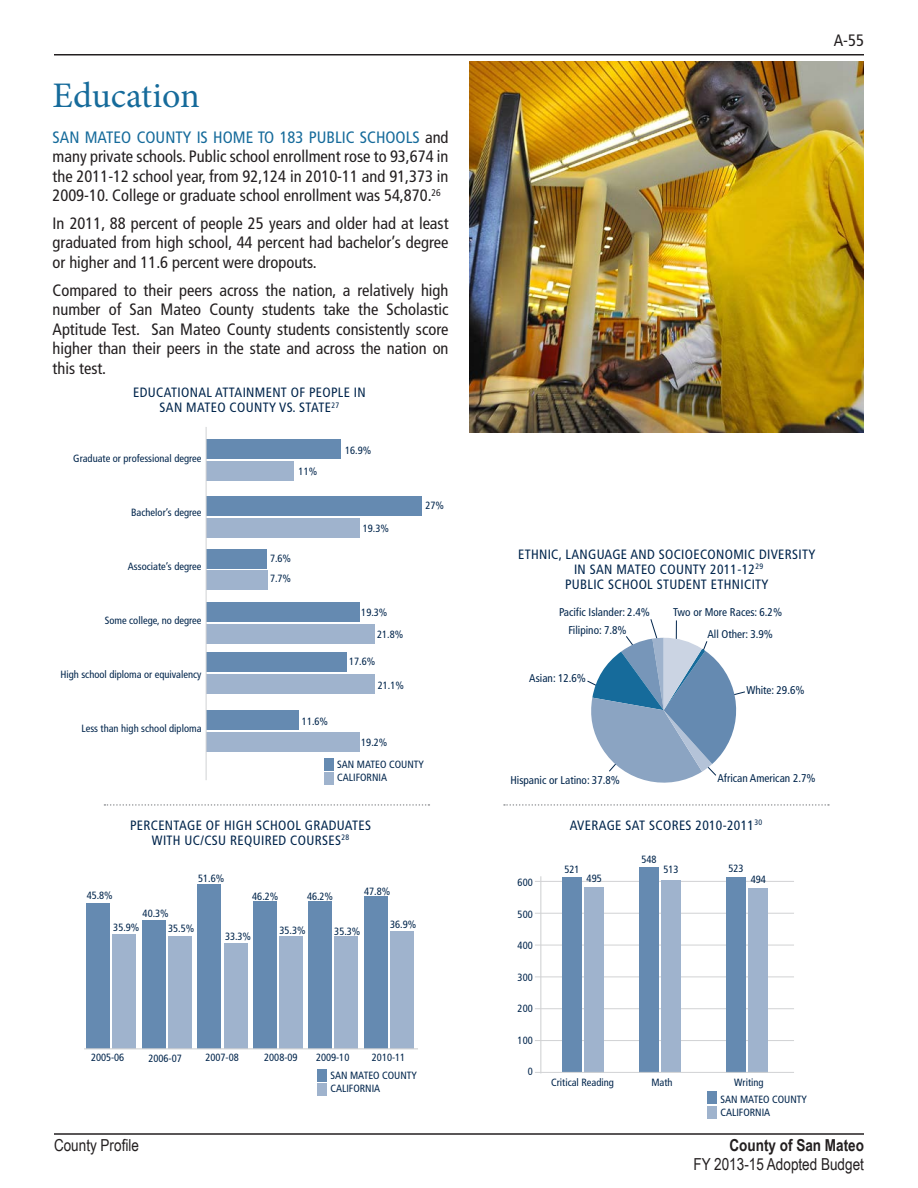
<style>
.page{position:relative;width:918px;height:1188px;background:#fff}
.page>*{position:absolute;margin:0;border:0;box-sizing:border-box;transform-origin:0 0}
.Subhead{font:36px "Minion Pro";color:#166b9b}
.t1{font:condensed 16.5px/19.5px "Frutiger";color:#231f20;text-align:justify}
.t2{font:16.5px/19.5px "Arial Narrow";color:#231f20;text-align:right}
.Chart_Title{font:condensed 13.5px/15px "Frutiger";letter-spacing:.025em;color:#00254c;text-align:center}
.t3{font:condensed 11.25px "Frutiger";color:#00254c}
.t4{font:condensed 10.5px/13.6px "Frutiger";color:#00254c}
.s1{color:#166b9b}
.s2{font-weight:700}
</style>
<div class="page">
<img style="left:470px;top:61px;width:394px;height:371px">
<hr style="left:54px;top:54px;width:810px;height:2px;background:#231f20">
<hr style="left:54px;top:1133px;width:810px;height:2px;background:#231f20">
<hr style="left:535px;top:1040px;width:259px;height:1px;background:#d1d2d4">
<hr style="left:535px;top:1008px;width:259px;height:1px;background:#d1d2d4">
<hr style="left:535px;top:977px;width:259px;height:1px;background:#d1d2d4">
<hr style="left:535px;top:945px;width:259px;height:1px;background:#d1d2d4">
<hr style="left:535px;top:913px;width:259px;height:1px;background:#d1d2d4">
<hr style="left:535px;top:881px;width:259px;height:1px;background:#d1d2d4">
<hr style="left:540px;top:876px;width:1px;height:197px;background:#d1d2d4">
<div style="left:707px;top:1107px;width:10px;height:12px;background:#9fb3cd"></div>
<div style="left:707px;top:1092px;width:10px;height:12px;background:#658ab1"></div>
<div style="left:748px;top:888px;width:20px;height:184px;background:#9fb3cd"></div>
<div style="left:726px;top:877px;width:20px;height:195px;background:#658ab1"></div>
<div style="left:661px;top:880px;width:20px;height:192px;background:#9fb3cd"></div>
<div style="left:639px;top:867px;width:20px;height:205px;background:#658ab1"></div>
<div style="left:584px;top:887px;width:20px;height:185px;background:#9fb3cd"></div>
<div style="left:562px;top:878px;width:20px;height:194px;background:#658ab1"></div>
<hr style="left:535px;top:1072px;width:259px;height:1px;background:#d1d2d4">
<svg style="left:587px;top:619px;width:158px;height:164px"></svg>
<div style="left:390px;top:932px;width:24px;height:117px;background:#9fb3cd"></div>
<div style="left:364px;top:897px;width:24px;height:152px;background:#658ab1"></div>
<div style="left:334px;top:937px;width:24px;height:112px;background:#9fb3cd"></div>
<div style="left:308px;top:902px;width:24px;height:147px;background:#658ab1"></div>
<div style="left:279px;top:937px;width:24px;height:112px;background:#9fb3cd"></div>
<div style="left:253px;top:902px;width:24px;height:147px;background:#658ab1"></div>
<div style="left:224px;top:943px;width:24px;height:106px;background:#9fb3cd"></div>
<div style="left:197px;top:885px;width:24px;height:164px;background:#658ab1"></div>
<div style="left:168px;top:936px;width:24px;height:113px;background:#9fb3cd"></div>
<div style="left:142px;top:921px;width:24px;height:128px;background:#658ab1"></div>
<div style="left:112px;top:935px;width:24px;height:114px;background:#9fb3cd"></div>
<div style="left:86px;top:903px;width:24px;height:146px;background:#658ab1"></div>
<div style="left:317px;top:1083px;width:10px;height:13px;background:#9fb3cd"></div>
<div style="left:317px;top:1069px;width:10px;height:12px;background:#658ab1"></div>
<hr style="left:84px;top:1048px;width:334px;height:1px;background:#d1d2d4">
<div style="left:324px;top:773px;width:10px;height:12px;background:#9fb3cd"></div>
<div style="left:324px;top:758px;width:10px;height:12px;background:#658ab1"></div>
<div style="left:206px;top:732px;width:153px;height:20px;background:#9fb3cd"></div>
<div style="left:206px;top:710px;width:93px;height:20px;background:#658ab1"></div>
<div style="left:206px;top:674px;width:168px;height:20px;background:#9fb3cd"></div>
<div style="left:206px;top:652px;width:140px;height:20px;background:#658ab1"></div>
<div style="left:206px;top:624px;width:168px;height:20px;background:#9fb3cd"></div>
<div style="left:206px;top:602px;width:154px;height:20px;background:#658ab1"></div>
<div style="left:206px;top:571px;width:62px;height:19px;background:#9fb3cd"></div>
<div style="left:206px;top:549px;width:61px;height:19px;background:#658ab1"></div>
<div style="left:206px;top:518px;width:154px;height:20px;background:#9fb3cd"></div>
<div style="left:206px;top:496px;width:215px;height:20px;background:#658ab1"></div>
<div style="left:206px;top:461px;width:88px;height:20px;background:#9fb3cd"></div>
<div style="left:206px;top:439px;width:135px;height:20px;background:#658ab1"></div>
<hr style="left:206px;top:427px;width:1px;height:353px;background:#d1d2d4">
<svg style="left:504px;top:804px;width:325px;height:2px"></svg>
<svg style="left:104px;top:804px;width:325px;height:2px"></svg>
<p class="Subhead" style="left:53px;top:72px;width:149px">Education</p>
<p class="t1" style="left:53px;top:128px;width:398px"><span class="s1">SAN MATEO COUNTY IS HOME TO 183 PUBLIC SCHOOLS</span> and many private schools. Public school enrollment rose to 93,674 in the 2011-12 school year, from 92,124 in 2010-11 and 91,373 in 2009-10. College or graduate school enrollment was 54,870.<sup>26</sup></p>
<p class="t1" style="left:53px;top:214px;width:398px">In 2011, 88 percent of people 25 years and older had at least graduated from high school, 44 percent had bachelor’s degree or higher and 11.6 percent were dropouts.</p>
<p class="t1" style="left:53px;top:280px;width:398px">Compared to their peers across the nation, a relatively high number of San Mateo County students take the Scholastic Aptitude Test. San Mateo County students consistently score higher than their peers in the state and across the nation on this test.</p>
<p class="Chart_Title" style="left:133px;top:385px;width:234px">EDUCATIONAL ATTAINMENT OF PEOPLE IN<br>SAN MATEO COUNTY VS. STATE<sup>27</sup></p>
<p class="t4" style="left:73px;top:452px;width:130px">Graduate or professional degree</p>
<p class="t4" style="left:131px;top:506px;width:72px">Bachelor’s degree</p>
<p class="t4" style="left:128px;top:560px;width:75px">Associate’s degree</p>
<p class="t4" style="left:105px;top:614px;width:98px">Some college, no degree</p>
<p class="t4" style="left:60px;top:668px;width:143px">High school diploma or equivalency</p>
<p class="t4" style="left:81px;top:722px;width:122px">Less than high school diploma</p>
<p class="t4" style="left:299px;top:465px;width:20px">11%</p>
<p class="t4" style="left:270px;top:552px;width:23px">7.6%</p>
<p class="t4" style="left:270px;top:572px;width:23px">7.7%</p>
<p class="t4" style="left:345px;top:444px;width:28px">16.9%</p>
<p class="t4" style="left:363px;top:521px;width:28px">19.3%</p>
<p class="t4" style="left:425px;top:498px;width:20px">27%</p>
<p class="t4" style="left:361px;top:606px;width:28px">19.3%</p>
<p class="t4" style="left:377px;top:628px;width:28px">21.8%</p>
<p class="t4" style="left:349px;top:655px;width:28px">17.6%</p>
<p class="t4" style="left:378px;top:679px;width:28px">21.1%</p>
<p class="t4" style="left:302px;top:715px;width:28px">11.6%</p>
<p class="t4" style="left:361px;top:736px;width:28px">19.2%</p>
<p class="t4" style="left:337px;top:757px;width:88px">SAN MATEO COUNTY<br>CALIFORNIA</p>
<p class="Chart_Title" style="left:130px;top:817px;width:243px">PERCENTAGE OF HIGH SCHOOL GRADUATES<br>WITH UC/CSU REQUIRED COURSES<sup>28</sup></p>
<p class="t4" style="left:87px;top:888px;width:28px">45.8%</p>
<p class="t4" style="left:143px;top:906px;width:28px">40.3%</p>
<p class="t4" style="left:198px;top:872px;width:28px">51.6%</p>
<p class="t4" style="left:252px;top:889px;width:28px">46.2%</p>
<p class="t4" style="left:307px;top:889px;width:28px">46.2%</p>
<p class="t4" style="left:364px;top:885px;width:28px">47.8%</p>
<p class="t4" style="left:113px;top:921px;width:28px">35.9%</p>
<p class="t4" style="left:168px;top:922px;width:28px">35.5%</p>
<p class="t4" style="left:225px;top:930px;width:28px">33.3%</p>
<p class="t4" style="left:280px;top:924px;width:28px">35.3%</p>
<p class="t4" style="left:334px;top:924px;width:28px">35.3%</p>
<p class="t4" style="left:390px;top:918px;width:28px">36.9%</p>
<p class="t4" style="left:91px;top:1051px;width:35px">2005-06</p>
<p class="t4" style="left:149px;top:1051px;width:35px">2006-07</p>
<p class="t4" style="left:205px;top:1051px;width:35px">2007-08</p>
<p class="t4" style="left:264px;top:1051px;width:35px">2008-09</p>
<p class="t4" style="left:316px;top:1051px;width:35px">2009-10</p>
<p class="t4" style="left:372px;top:1051px;width:35px">2010-11</p>
<p class="t2" style="left:54px;top:1134px;width:86px">County Profile</p>
<p class="t4" style="left:330px;top:1068px;width:88px">SAN MATEO COUNTY<br>CALIFORNIA</p>
<p class="t1" style="left:834px;top:31px;width:32px">A-55</p>
<p class="Chart_Title" style="left:518px;top:547px;width:299px">ETHNIC, LANGUAGE AND SOCIOECONOMIC DIVERSITY<br>IN SAN MATEO COUNTY 2011-12<sup>29<br></sup>PUBLIC SCHOOL STUDENT ETHNICITY</p>
<p class="t3" style="left:559px;top:606px;width:92px">Pacific Islander: 2.4%</p>
<p class="t3" style="left:673px;top:605px;width:110px">Two or More Races: 6.2%</p>
<p class="t3" style="left:569px;top:623px;width:60px">Filipino: 7.8%</p>
<p class="t3" style="left:707px;top:628px;width:67px">All Other: 3.9%</p>
<p class="t3" style="left:529px;top:671px;width:58px">Asian: 12.6%</p>
<p class="t3" style="left:510px;top:773px;width:111px">Hispanic or Latino: 37.8%</p>
<p class="t3" style="left:746px;top:684px;width:60px">White: 29.6%</p>
<p class="t3" style="left:717px;top:771px;width:100px">African American 2.7%</p>
<p class="Chart_Title" style="left:570px;top:817px;width:194px">AVERAGE SAT SCORES 2010-2011<sup>30</sup></p>
<p class="t4" style="left:518px;top:876px;width:17px">600</p>
<p class="t4" style="left:518px;top:907px;width:17px">500</p>
<p class="t4" style="left:518px;top:939px;width:17px">400</p>
<p class="t4" style="left:518px;top:970px;width:17px">300</p>
<p class="t4" style="left:518px;top:1002px;width:17px">200</p>
<p class="t4" style="left:518px;top:1033px;width:17px">100</p>
<p class="t4" style="left:528px;top:1065px;width:7px">0</p>
<p class="t4" style="left:565px;top:862px;width:17px">521</p>
<p class="t4" style="left:587px;top:872px;width:17px">495</p>
<p class="t4" style="left:551px;top:1075px;width:64px">Critical Reading</p>
<p class="t4" style="left:641px;top:852px;width:17px">548</p>
<p class="t4" style="left:664px;top:862px;width:17px">513</p>
<p class="t4" style="left:729px;top:862px;width:17px">523</p>
<p class="t4" style="left:751px;top:873px;width:17px">494</p>
<p class="t4" style="left:651px;top:1075px;width:23px">Math</p>
<p class="t4" style="left:720px;top:1074px;width:88px;line-height:16.8px;text-indent:14px">Writing<br>SAN MATEO COUNTY</p>
<p class="t4" style="left:720px;top:1106px;width:51px">CALIFORNIA</p>
<p class="t2" style="left:693px;top:1134px;width:172px"><span class="s2">County of San Mateo<br></span>FY 2013-15 Adopted Budget</p>
</div>
